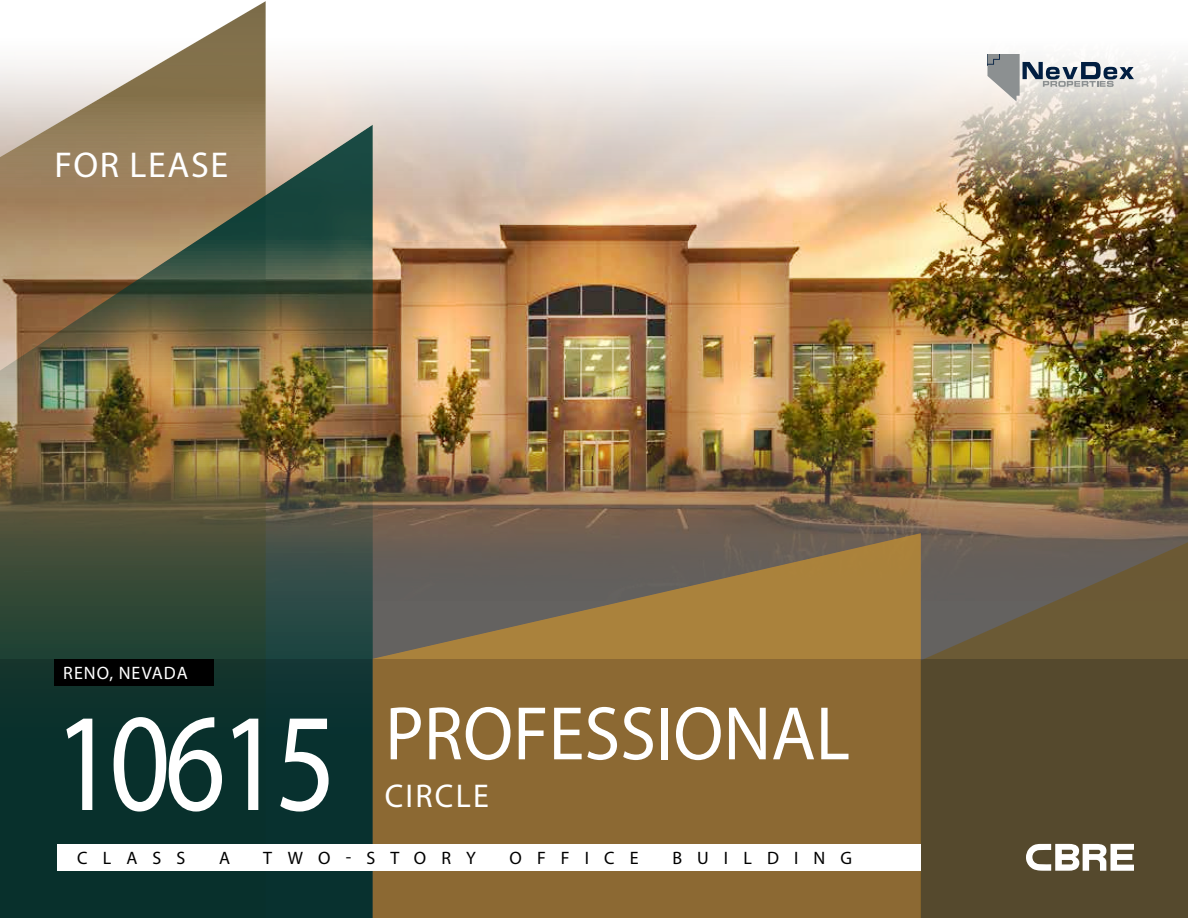
<style>
.page{position:relative;width:1188px;height:918px;background:#fff}
.page>*{position:absolute;margin:0;border:0;box-sizing:border-box;transform-origin:0 0}
.t1{font:76.5px "Myriad Pro";color:#fff;scale:.95 1}
.t2{font:36px "Myriad Pro";letter-spacing:.045em;color:#fff}
.t3{font:33px "Myriad Pro";letter-spacing:.07em;color:#fff}
.t4{font:18px "Myriad Pro";letter-spacing:.84em;color:#000}
.t5{font:18px "Myriad Pro";letter-spacing:.06em;color:#fff}
.s1{font-size:140.55px}
</style>
<div class="page">
<svg style="left:0;top:659px;width:373px;height:259px;background:#09302d"></svg>
<div style="left:921px;top:659px;width:267px;height:259px;background:#55492d"></div>
<div style="left:373px;top:659px;width:548px;height:259px;background:#8c6933"></div>
<svg style="left:1026px;top:844px;width:108px;height:27px"></svg>
<div style="left:54px;top:659px;width:159px;height:27px;background:#000"></div>
<img style="left:0;top:1px;width:1188px;height:658px">
<div style="left:57px;top:844px;width:864px;height:27px;background:#fff"></div>
<svg style="left:987px;top:54px;width:147px;height:47px"></svg>
<h2 class="t2" style="left:54px;top:143px;width:175px">FOR LEASE</h2>
<p class="t5" style="left:63px;top:662px;width:126px">RENO, NEVADA</p>
<h1 class="t1" style="left:54px;top:686px;width:839px"><span class="s1">10615</span> PROFESSIONAL</h1>
<h3 class="t3" style="left:385px;top:776px;width:106px">CIRCLE</h3>
<p class="t4" style="left:77px;top:847px;width:110px">CLASS</p>
<p class="t4" style="left:219px;top:847px;width:13px">A</p>
<p class="t4" style="left:263px;top:847px;width:214px">TWO-STORY</p>
<p class="t4" style="left:510px;top:847px;width:131px">OFFICE</p>
<p class="t4" style="left:672px;top:847px;width:181px">BUILDING</p>
</div>
